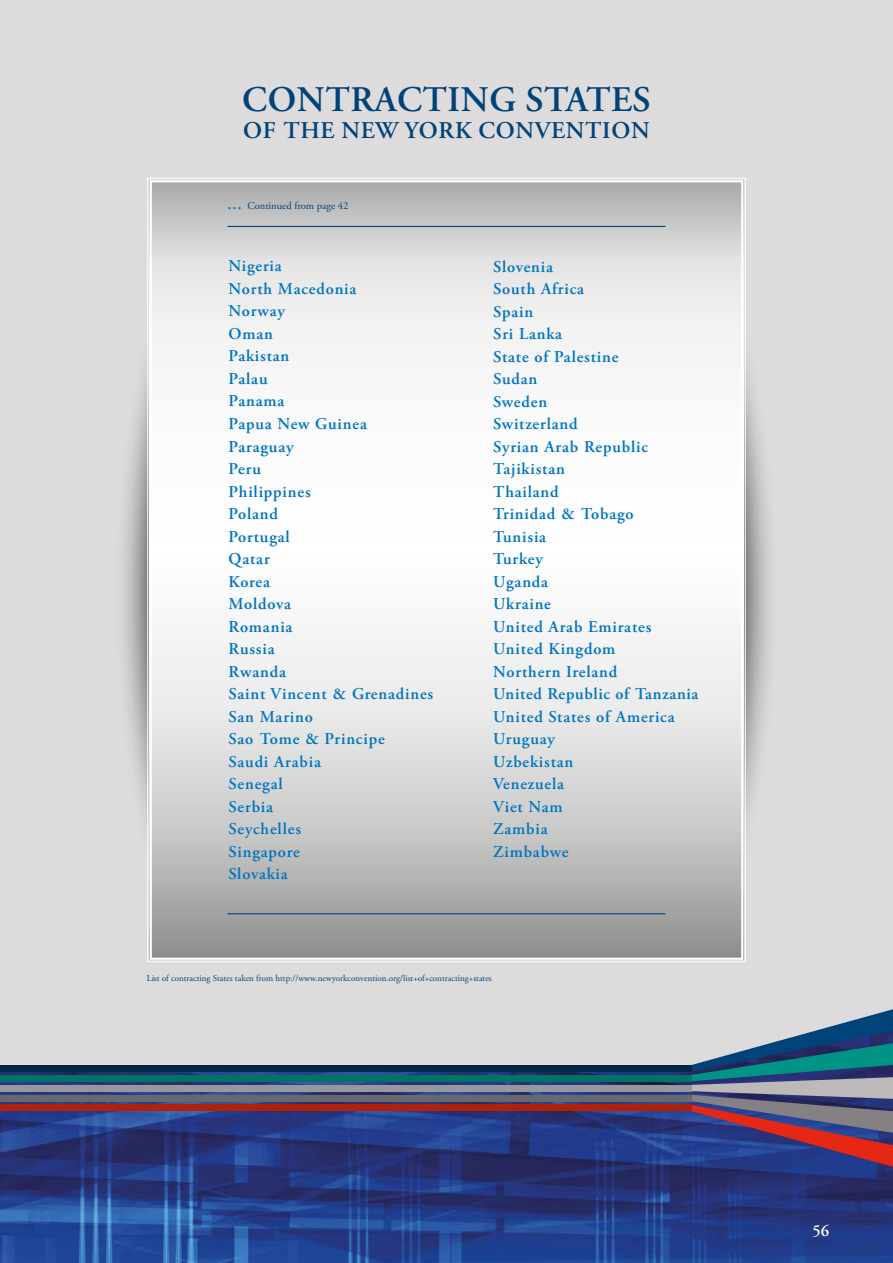
<style>
.page{position:relative;width:893px;height:1263px;background:#dddbdb}
.page>*{position:absolute;margin:0;border:0;box-sizing:border-box;transform-origin:0 0}
.t1{font:600 36px "Adobe Garamond Pro";letter-spacing:.015em;color:#004379}
.t2{font:600 24px "Adobe Garamond Pro";letter-spacing:.03em;color:#004379}
.t3{font:600 16.5px/22.5px "Adobe Garamond Pro";letter-spacing:.05em;color:#0075bf}
.t4{font:600 16.5px "Adobe Garamond Pro";color:#fff}
.t5{font:10.5px "Adobe Garamond Pro";color:#004379}
.t6{font:9px "Adobe Garamond Pro";color:#004379}
.s1{font-weight:600;font-size:16.5px;color:#0075bf}
</style>
<div class="page">
<div style="left:114px;top:228px;width:665px;height:690px;background:#000;opacity:.75"></div>
<svg style="left:147px;top:178px;width:599px;height:784px"></svg>
<hr style="left:227px;top:226px;width:438px;height:1px;background:#004379">
<hr style="left:227px;top:913px;width:438px;height:1px;background:#004379">
<img style="left:0;top:1071px;width:893px;height:192px">
<svg style="left:692px;top:1009px;width:201px;height:158px"></svg>
<div style="left:0;top:1065px;width:692px;height:6px;background:#002549"></div>
<div style="left:0;top:1075px;width:692px;height:6px;background:#007367"></div>
<div style="left:0;top:1085px;width:692px;height:6px;background:#98989a"></div>
<div style="left:0;top:1095px;width:692px;height:6px;background:#69686c"></div>
<div style="left:0;top:1105px;width:692px;height:6px;background:#af2209"></div>
<h1 class="t1" style="left:242px;top:79px;width:410px">CONTRACTING STATES</h1>
<h2 class="t2" style="left:243px;top:117px;width:408px">OF THE NEW YORK CONVENTION</h2>
<p class="t5" style="left:227px;top:199px;width:122px"><span class="s1">...</span> Continued from page 42</p>
<p class="t3" style="left:229px;top:255px;width:206px">Nigeria<br>North Macedonia<br>Norway<br>Oman<br>Pakistan<br>Palau<br>Panama<br>Papua New Guinea<br>Paraguay<br>Peru<br>Philippines<br>Poland<br>Portugal<br>Qatar<br>Korea<br>Moldova<br>Romania<br>Russia<br>Rwanda<br>Saint Vincent &amp; Grenadines<br>San Marino<br>Sao Tome &amp; Principe<br>Saudi Arabia<br>Senegal<br>Serbia<br>Seychelles<br>Singapore<br>Slovakia</p>
<p class="t3" style="left:493px;top:255px;width:207px">Slovenia<br>South Africa<br>Spain<br>Sri Lanka<br>State of Palestine<br>Sudan<br>Sweden<br>Switzerland<br>Syrian Arab Republic<br>Tajikistan<br>Thailand<br>Trinidad &amp; Tobago<br>Tunisia<br>Turkey<br>Uganda<br>Ukraine<br>United Arab Emirates<br>United Kingdom<br>Northern Ireland<br>United Republic of Tanzania<br>United States of America<br>Uruguay<br>Uzbekistan<br>Venezuela<br>Viet Nam<br>Zambia<br>Zimbabwe</p>
<p class="t6" style="left:147px;top:972px;width:347px">List of contracting States taken from http://www.newyorkconvention.org/list+of+contracting+states</p>
<p class="t4" style="left:812px;top:1221px;width:18px">56</p>
</div>
